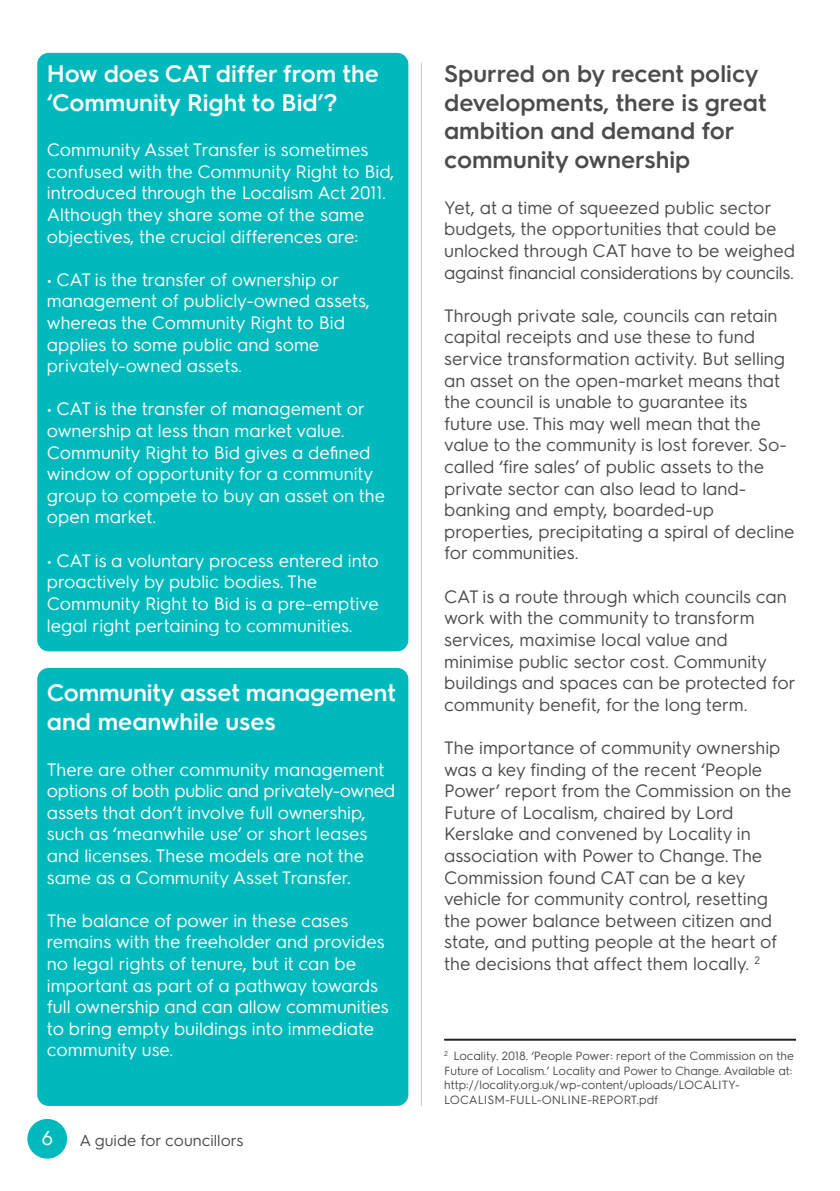
<style>
.page{position:relative;width:840px;height:1191px;background:#fff}
.page>*{position:absolute;margin:0;border:0;box-sizing:border-box;transform-origin:0 0}
.t1{font:600 24px/28.8px "Hurme Geometric Sans 3";color:#4b4c4d}
.t2{font:600 24px/28.8px "Hurme Geometric Sans 3";color:#fff}
.t3{font:20px "Hurme Geometric Sans 3";color:#fff}
.t4{font:18px/21.6px "Hurme Geometric Sans 3";color:#4b4c4d}
.t5{font:18px/21.6px "Hurme Geometric Sans 3";color:#fff}
.t6{font:16px "Hurme Geometric Sans 3";color:#4b4c4d}
.t7{font:12px/14.4px "Hurme Geometric Sans 3";color:#4b4c4d}
</style>
<div class="page">
<div style="left:37px;top:668px;width:371px;height:438px;background:#00b9bd;border-radius:11px"></div>
<div style="left:37px;top:53px;width:371px;height:598px;background:#00b9bd;border-radius:11px"></div>
<div style="left:27px;top:1119px;width:40px;height:39px;background:#00b9bd;border-radius:50%"></div>
<hr style="left:444px;top:1038px;width:351px;height:2px;background:#231f20">
<hr style="left:420px;top:62px;width:1px;height:1044px;background:#c6cbd8">
<h1 class="t2" style="left:47px;top:61px;width:333px">How does CAT differ from the ‘Community Right to Bid’?</h1>
<p class="t5" style="left:47px;top:141px;width:349px">Community Asset Transfer is sometimes confused with the Community Right to Bid, introduced through the Localism Act 2011.<br>Although they share some of the same objectives, the crucial differences are:</p>
<p class="t5" style="left:47px;top:270px;width:324px">• CAT is the transfer of ownership or management of publicly-owned assets, whereas the Community Right to Bid applies to some public and some privately-owned assets.</p>
<p class="t5" style="left:47px;top:400px;width:339px">• CAT is the transfer of management or ownership at less than market value.<br>Community Right to Bid gives a defined window of opportunity for a community group to compete to buy an asset on the open market.</p>
<p class="t5" style="left:47px;top:551px;width:333px">• CAT is a voluntary process entered into proactively by public bodies. The Community Right to Bid is a pre-emptive legal right pertaining to communities.</p>
<h1 class="t2" style="left:47px;top:680px;width:350px">Community asset management and meanwhile uses</h1>
<p class="t5" style="left:47px;top:760px;width:349px">There are other community management options of both public and privately-owned assets that don’t involve full ownership, such as ‘meanwhile use’ or short leases and licenses. These models are not the same as a Community Asset Transfer.</p>
<p class="t5" style="left:47px;top:911px;width:343px">The balance of power in these cases remains with the freeholder and provides no legal rights of tenure, but it can be important as part of a pathway towards full ownership and can allow communities to bring empty buildings into immediate community use.</p>
<p class="t3" style="left:41px;top:1131px;width:13px">6</p>
<p class="t6" style="left:79px;top:1134px;width:165px">A guide for councillors</p>
<h1 class="t1" style="left:444px;top:61px;width:323px">Spurred on by recent policy developments, there is great ambition and demand for community ownership</h1>
<p class="t4" style="left:444px;top:198px;width:352px">Yet, at a time of squeezed public sector budgets, the opportunities that could be unlocked through CAT have to be weighed against financial considerations by councils.</p>
<p class="t4" style="left:444px;top:306px;width:351px">Through private sale, councils can retain capital receipts and use these to fund service transformation activity. But selling an asset on the open-market means that the council is unable to guarantee its future use. This may well mean that the value to the community is lost forever. So&shy;called ‘fire sales’ of public assets to the private sector can also lead to land&shy;banking and empty, boarded-up properties, precipitating a spiral of decline for communities.</p>
<p class="t4" style="left:444px;top:587px;width:353px">CAT is a route through which councils can work with the community to transform services, maximise local value and minimise public sector cost. Community buildings and spaces can be protected for community benefit, for the long term.</p>
<p class="t4" style="left:444px;top:738px;width:348px">The importance of community ownership was a key finding of the recent ‘People Power’ report from the Commission on the Future of Localism, chaired by Lord Kerslake and convened by Locality in association with Power to Change. The Commission found CAT can be a key vehicle for community control, resetting the power balance between citizen and state, and putting people at the heart of the decisions that affect them locally. <sup>2</sup></p>
<p class="t7" style="left:444px;top:1050px;width:351px"><sup>2</sup> Locality. 2018. ‘People Power: report of the Commission on the Future of Localism.’ Locality and Power to Change. Available at: http://locality.org.uk/wp-content/uploads/LOCALITY-LOCALISM-FULL-ONLINE-REPORT.pdf</p>
</div>
